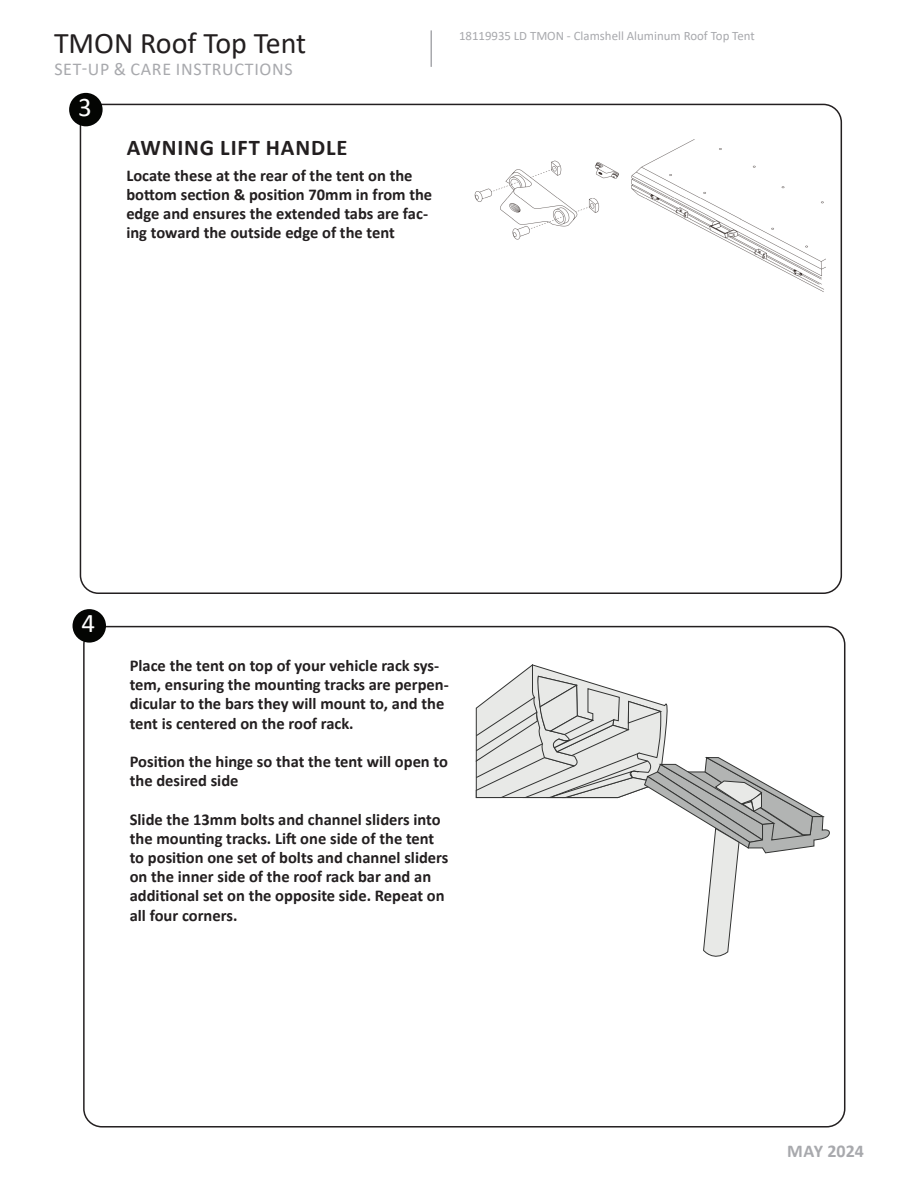
<style>
.page{position:relative;width:918px;height:1188px;background:#fff}
.page>*{position:absolute;margin:0;border:0;box-sizing:border-box;transform-origin:0 0}
.t1{font:30px "Calibri";color:#231f20}
.t2{font:27px "Calibri";color:#fff}
.t3{font:700 22.5px "Calibri";letter-spacing:.04em;color:#231f20}
.t4{font:18px "Calibri";letter-spacing:.04em;color:#a8a9ad}
.t5{font:700 18px "Calibri";color:#a8a9ad}
.t6{font:700 16.5px/19.2px "Calibri";color:#231f20}
.t7{font:12.9px "Calibri";color:#a8a9ad}
</style>
<div class="page">
<hr style="left:430px;top:30px;width:2px;height:37px;background:#a8a9ad">
<div style="left:69px;top:93px;width:34px;height:33px;background:#040503;border-radius:50%"></div>
<img style="left:474px;top:139px;width:351px;height:153px">
<div style="left:73px;top:609px;width:33px;height:34px;background:#040503;border-radius:50%"></div>
<svg style="left:475px;top:664px;width:355px;height:293px"></svg>
<h1 class="t1" style="left:54px;top:22px;width:254px">TMON Roof Top Tent</h1>
<p class="t4" style="left:54px;top:56px;width:240px">SET-UP &amp; CARE INSTRUCTIONS</p>
<h2 class="t2" style="left:78px;top:88px;width:15px">3</h2>
<h3 class="t3" style="left:127px;top:132px;width:222px">AWNING LIFT HANDLE</h3>
<p class="t6" style="left:126px;top:166px;width:307px">Locate these at the rear of the tent on the bottom section &amp; position 70mm in from the edge and ensures the extended tabs are fac&shy;ing toward the outside edge of the tent</p>
<p class="t7" style="left:459px;top:27px;width:297px">18119935 LD TMON - Clamshell Aluminum Roof Top Tent</p>
<h2 class="t2" style="left:81px;top:605px;width:15px">4</h2>
<p class="t6" style="left:130px;top:656px;width:320px">Place the tent on top of your vehicle rack sys&shy;tem, ensuring the mounting tracks are perpen&shy;dicular to the bars they will mount to, and the tent is centered on the roof rack.</p>
<p class="t6" style="left:130px;top:752px;width:320px">Position the hinge so that the tent will open to the desired side</p>
<p class="t6" style="left:130px;top:809px;width:320px">Slide the 13mm bolts and channel sliders into the mounting tracks. Lift one side of the tent to position one set of bolts and channel sliders on the inner side of the roof rack bar and an additional set on the opposite side. Repeat on all four corners.</p>
<p class="t5" style="left:787px;top:1139px;width:78px">MAY 2024</p>
</div>
